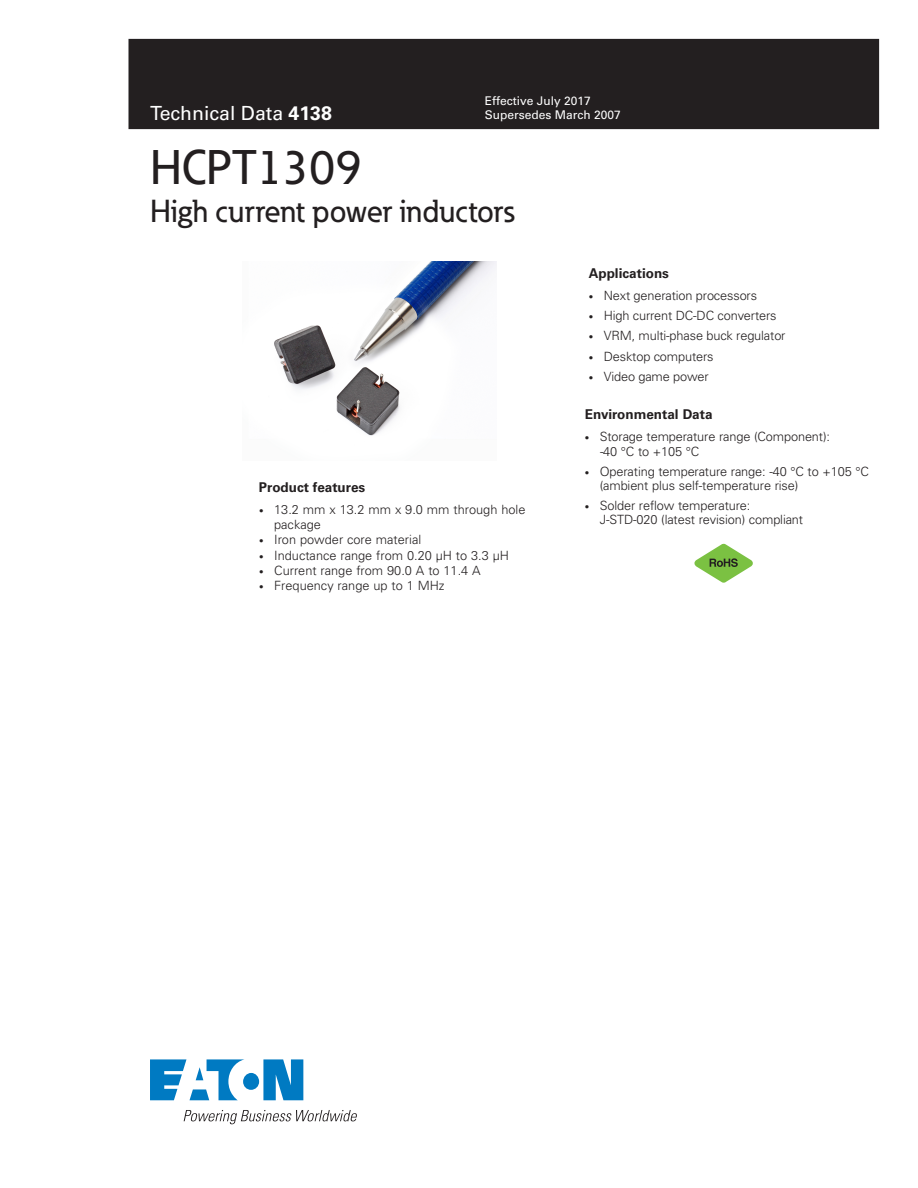
<style>
.page{position:relative;width:918px;height:1188px;background:#fff}
.page>*{position:absolute;margin:0;border:0;box-sizing:border-box;transform-origin:0 0}
._00_Product{font:500 48px "Eaton";color:#231f20}
._00_Product-2{font:500 31.5px "Eaton";color:#231f20}
._00_Application{font:19.5px "Univers LT Std";color:#fff}
._01_Head2{font:700 13.5px "Univers LT Std";color:#231f20}
.t1{font:300 12.75px/14.4px "Univers";letter-spacing:-.01em;color:#231f20}
.t2{font:12px/14.4px "Univers LT Std";color:#fff}
.s1{font-weight:700}
.s2{font-size:9px}
</style>
<div class="page">
<svg style="left:150px;top:1059px;width:153px;height:41px"></svg>
<svg style="left:184px;top:1110px;width:173px;height:14px"></svg>
<div style="left:129px;top:39px;width:750px;height:90px;background:#231f20"></div>
<svg style="left:694px;top:544px;width:59px;height:39px"></svg>
<img style="left:274px;top:262px;width:222px;height:174px">
<p class="_00_Application" style="left:150px;top:102px;width:183px">Technical Data <span class="s1">4138</span></p>
<p class="t2" style="left:485px;top:94px;width:138px">Effective July 2017<br>Supersedes March 2007</p>
<p class="_00_Product" style="left:150px;top:138px;width:213px">HCPT1309</p>
<p class="_00_Product-2" style="left:150px;top:191px;width:366px">High current power inductors</p>
<p class="_01_Head2" style="left:259px;top:479px;width:108px">Product features</p>
<p class="t1" style="left:274px;top:502px;width:253px;line-height:15.3px;text-indent:-15px"><span class="s2">•</span> 13.2 mm x 13.2 mm x 9.0 mm through hole package</p>
<p class="t1" style="left:259px;top:533px;width:164px"><span class="s2">•</span> Iron powder core material</p>
<p class="t1" style="left:259px;top:548px;width:251px"><span class="s2">•</span> Inductance range from 0.20 µH to 3.3 µH</p>
<p class="t1" style="left:259px;top:563px;width:223px"><span class="s2">•</span> Current range from 90.0 A to 11.4 A</p>
<p class="t1" style="left:259px;top:579px;width:187px"><span class="s2">•</span> Frequency range up to 1 MHz</p>
<p class="_01_Head2" style="left:589px;top:266px;width:82px">Applications</p>
<p class="t1" style="left:589px;top:288px;width:170px"><span class="s2">•</span> Next generation processors</p>
<p class="t1" style="left:589px;top:308px;width:189px"><span class="s2">•</span> High current DC-DC converters</p>
<p class="t1" style="left:589px;top:329px;width:198px"><span class="s2">•</span> VRM, multi-phase buck regulator</p>
<p class="t1" style="left:589px;top:349px;width:126px"><span class="s2">•</span> Desktop computers</p>
<p class="t1" style="left:589px;top:369px;width:122px"><span class="s2">•</span> Video game power</p>
<p class="_01_Head2" style="left:585px;top:407px;width:129px">Environmental Data</p>
<p class="t1" style="left:600px;top:429px;width:231px;text-indent:-15px"><span class="s2">•</span> Storage temperature range (Component): -40 °C to +105 °C</p>
<p class="t1" style="left:600px;top:464px;width:271px;line-height:13.6px;text-indent:-15px"><span class="s2">•</span> Operating temperature range: -40 °C to +105 °C (ambient plus self-temperature rise)</p>
<p class="t1" style="left:600px;top:498px;width:205px;text-indent:-15px"><span class="s2">•</span> Solder reflow temperature:<br>J-STD-020 (latest revision) compliant</p>
</div>
